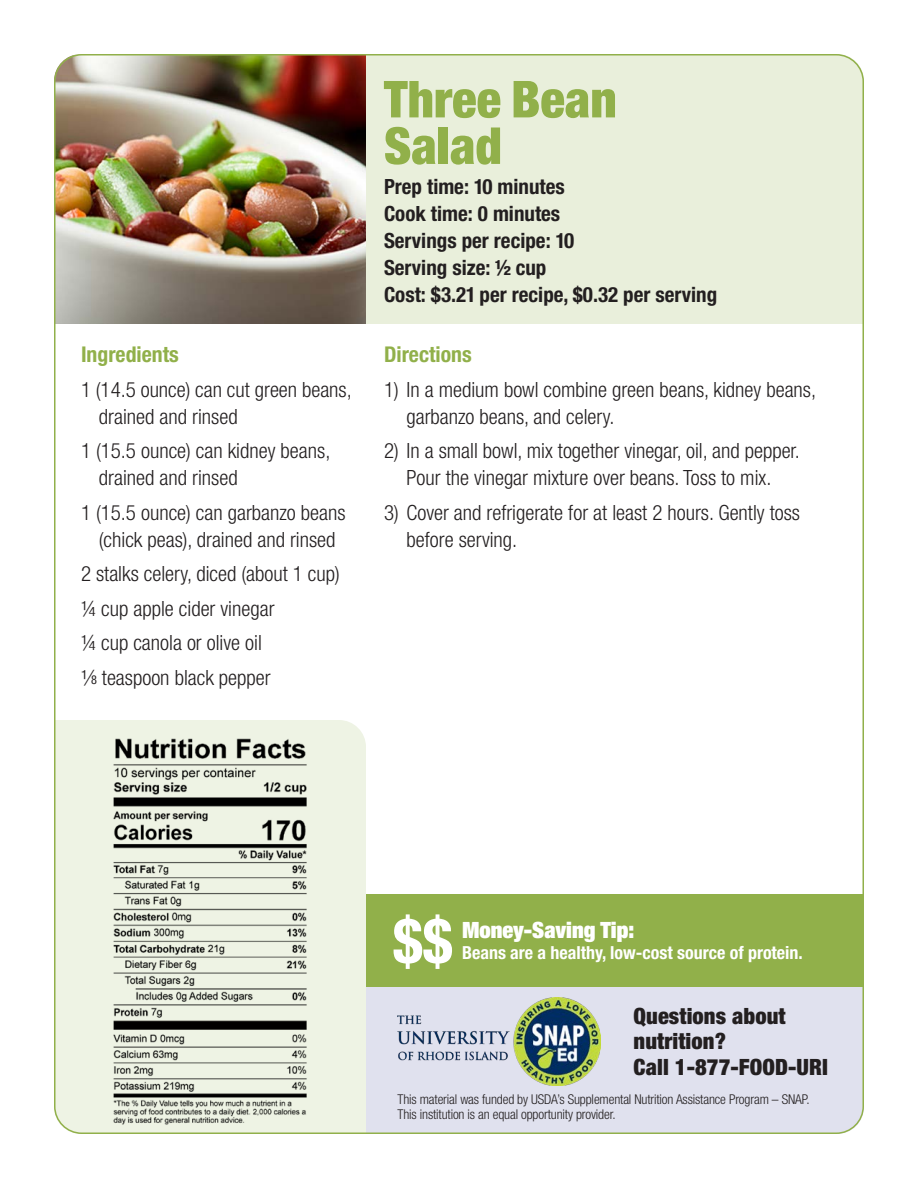
<style>
.page{position:relative;width:918px;height:1188px;background:#fff}
.page>*{position:absolute;margin:0;border:0;box-sizing:border-box;transform-origin:0 0}
.t1{font:700 condensed 62.1px "Helvetica Neue LT Pro";color:#fff}
.Recipe_Title{font:900 condensed 51px/46.5px "Helvetica Neue LT Pro";color:#91b04a}
.t2{font:900 condensed 22.5px/25.5px "Helvetica Neue LT Pro";letter-spacing:.005em;color:#231f20}
.t3{font:900 condensed 22.5px "Helvetica Neue LT Pro";color:#fff}
.t4{font:700 condensed 21.75px "Helvetica Neue LT Pro";color:#91b04a}
.Ingredients_list{font:300 condensed 21px/27px "Helvetica Neue LT Pro";color:#231f20}
.Directions_lists{font:300 condensed 21px/27px "Helvetica Neue LT Pro";color:#231f20}
.Recipe_details{font:700 condensed 21px "Helvetica Neue LT Pro";color:#231f20}
.t5{font:700 condensed 18px "Helvetica Neue LT Pro";color:#fff}
.t6{font:300 condensed 13.5px/15px "Helvetica Neue LT Pro";letter-spacing:-.01em;color:#231f20}
.s1{font-weight:400;font-size:12.3px}
</style>
<div class="page">
<img style="left:54px;top:54px;width:312px;height:270px">
<div style="left:366px;top:987px;width:498px;height:147px;background:#e0e1ee"></div>
<div style="left:366px;top:54px;width:498px;height:270px;background:#e9efdb"></div>
<div style="left:54px;top:720px;width:312px;height:414px;background:#eef3e4"></div>
<div style="left:366px;top:894px;width:498px;height:93px;background:#91b04a"></div>
<img style="left:110px;top:735px;width:200px;height:391px">
<img style="left:398px;top:998px;width:202px;height:88px">
<p class="t4" style="left:81px;top:342px;width:99px">Ingredients</p>
<p class="Ingredients_list" style="left:99px;top:375px;width:254px;text-indent:-18px">1 (14.5 ounce) can cut green beans, drained and rinsed</p>
<p class="Ingredients_list" style="left:99px;top:437px;width:233px;text-indent:-18px">1 (15.5 ounce) can kidney beans, drained and rinsed</p>
<p class="Ingredients_list" style="left:81px;top:498px;width:266px;text-align:center">1 (15.5 ounce) can garbanzo beans (chick peas), drained and rinsed</p>
<p class="Ingredients_list" style="left:81px;top:560px;width:260px">2 stalks celery, diced (about 1 cup)</p>
<p class="Ingredients_list" style="left:81px;top:594px;width:195px">¼ cup apple cider vinegar</p>
<p class="Ingredients_list" style="left:81px;top:629px;width:182px">¼ cup canola or olive oil</p>
<p class="Ingredients_list" style="left:81px;top:663px;width:191px">¹∕<span class="s1">8</span> teaspoon black pepper</p>
<p class="Recipe_Title" style="left:384px;top:75px;width:234px">Three Bean<br>Salad</p>
<p class="Recipe_details" style="left:384px;top:174px;width:182px">Prep time: 10 minutes</p>
<p class="Recipe_details" style="left:384px;top:201px;width:178px">Cook time: 0 minutes</p>
<p class="Recipe_details" style="left:384px;top:228px;width:192px">Servings per recipe: 10</p>
<p class="Recipe_details" style="left:384px;top:255px;width:164px">Serving size: ½ cup</p>
<p class="Recipe_details" style="left:384px;top:282px;width:335px">Cost: $3.21 per recipe, $0.32 per serving</p>
<p class="t4" style="left:384px;top:342px;width:89px">Directions</p>
<p class="Directions_lists" style="left:406px;top:375px;width:411px;text-indent:-22px">1) In a medium bowl combine green beans, kidney beans, garbanzo beans, and celery.</p>
<p class="Directions_lists" style="left:384px;top:437px;width:417px;text-align:center">2) In a small bowl, mix together vinegar, oil, and pepper.<br>Pour the vinegar mixture over beans. Toss to mix.</p>
<p class="Directions_lists" style="left:406px;top:498px;width:395px;text-indent:-22px">3) Cover and refrigerate for at least 2 hours. Gently toss before serving.</p>
<p class="t1" style="left:393px;top:905px;width:61px">$$</p>
<p class="t3" style="left:462px;top:916px;width:174px">Money-Saving Tip:</p>
<p class="t5" style="left:462px;top:942px;width:342px">Beans are a healthy, low-cost source of protein.</p>
<p class="t2" style="left:634px;top:1003px;width:154px">Questions about</p>
<p class="t2" style="left:634px;top:1028px;width:196px">nutrition?<br>Call 1-877-FOOD-URI</p>
<p class="t6" style="left:398px;top:1091px;width:414px">This material was funded by USDA’s Supplemental Nutrition Assistance Program – SNAP.<br>This institution is an equal opportunity provider.</p>
</div>
